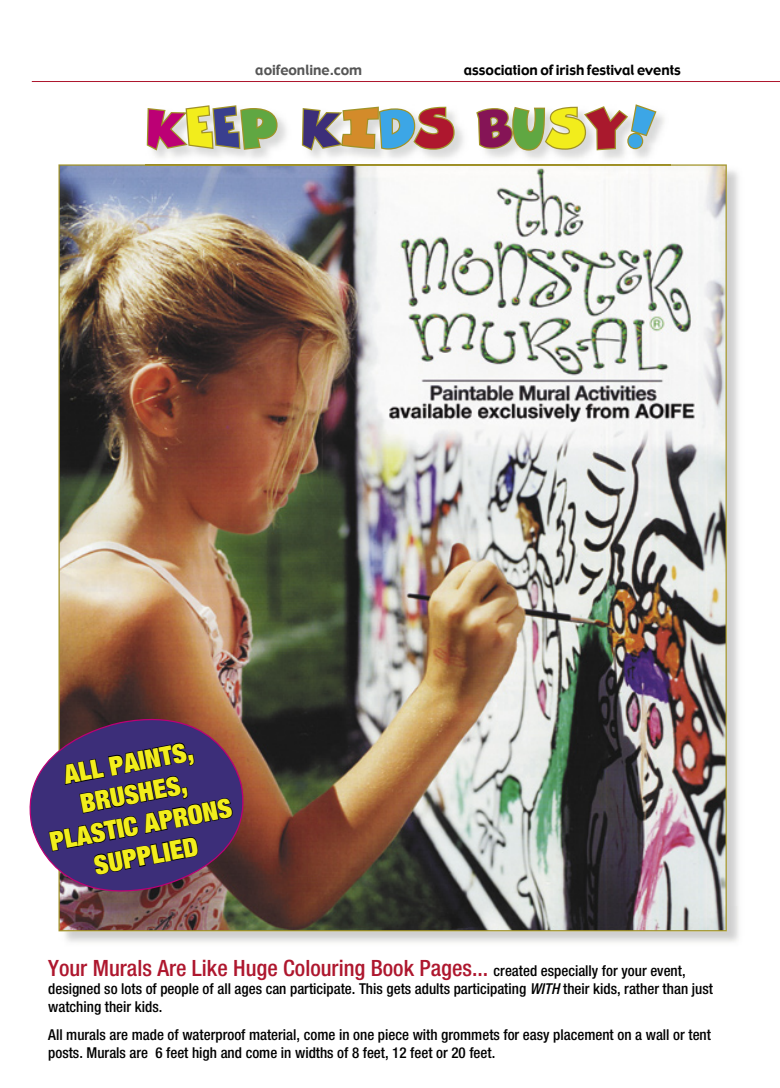
<style>
.page{position:relative;width:780px;height:1088px;background:#fff}
.page>*{position:absolute;margin:0;border:0;box-sizing:border-box;transform-origin:0 0}
.t1{font:800 53.75px "Comix";color:#f2ed1c}
.t2{font:900 expanded 26.25px/31.5px "Helvetica Neue";color:#f2ed1c;text-align:center}
.t3{font:500 condensed 22.5px "Helvetica Neue";color:#ae172e}
.t4{font:500 condensed 15px/18px "Helvetica Neue";color:#000}
.t5{font:13.75px "Gadget";color:#000}
.t6{font:13.75px "Gadget";color:#565656}
.s1{color:#bc0075}
.s2{color:#3a3f8e}
.s3{color:#60a742}
.s4{color:#3c2e79}
.s5{color:#d38b2a}
.s6{color:#3ca6e6}
.s7{color:#ae172e}
.s8{color:#851456}
.s9{color:#a9192d}
.s10{font-size:15px;color:#000}
.s11{font-style:italic}
</style>
<div class="page">
<hr style="left:32px;top:81px;width:748px;height:1px;background:#ae172e">
<img style="left:59px;top:905px;width:680px;height:38px">
<img style="left:726px;top:165px;width:13px;height:740px">
<img style="left:58px;top:164px;width:668px;height:767px">
<img style="left:146px;top:113px;width:524px;height:52px">
<svg style="left:146px;top:105px;width:133px;height:47px"></svg>
<svg style="left:300px;top:106px;width:156px;height:46px"></svg>
<svg style="left:475px;top:104px;width:183px;height:48px"></svg>
<svg style="left:29px;top:701px;width:229px;height:208px"></svg>
<p class="t6" style="left:255px;top:61px;width:108px">aoifeonline.com</p>
<p class="t5" style="left:464px;top:61px;width:218px">association of irish festival events</p>
<h1 class="t1" style="left:145px;top:96px;width:512px"><span class="s1">K</span>E<span class="s2">E</span><span class="s3">P</span> <span class="s4">K</span><span class="s5">I</span><span class="s6">D</span><span class="s7">S</span> <span class="s8">B</span><span class="s3">U</span>S<span class="s9">Y</span><span class="s6">!</span></h1>
<h2 class="t2" style="left:35px;top:764px;width:186px;rotate:-11deg">ALL PAINTS,<br>BRUSHES,<br>PLASTIC APRONS<br>SUPPLIED</h2>
<h3 class="t3" style="left:48px;top:954px;width:639px">Your Murals Are Like Huge Colouring Book Pages... <span class="s10">created especially for your event,</span></h3>
<p class="t4" style="left:48px;top:979px;width:666px">designed so lots of people of all ages can participate. This gets adults participating <span class="s11">WITH</span> their kids, rather than just watching their kids.</p>
<p class="t4" style="left:48px;top:1025px;width:664px">All murals are made of waterproof material, come in one piece with grommets for easy placement on a wall or tent posts. Murals are 6 feet high and come in widths of 8 feet, 12 feet or 20 feet.</p>
</div>
